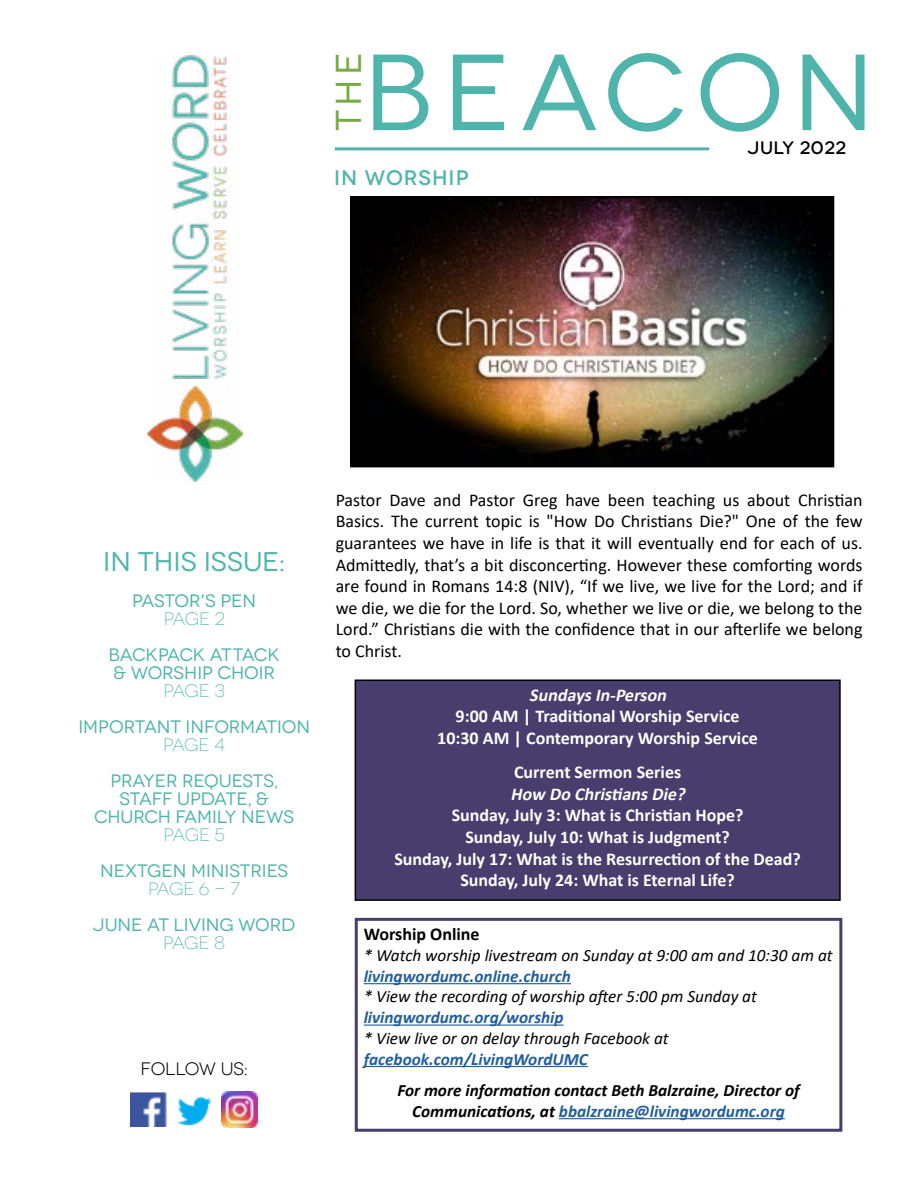
<style>
.page{position:relative;width:918px;height:1188px;background:#fff}
.page>*{position:absolute;margin:0;border:0;box-sizing:border-box;transform-origin:0 0}
.t1{font:108px "Novecentowide";letter-spacing:.09em;color:#4fb4ac}
.t2{font:36px "Novecentowide";color:#75ab43}
.t3{font:27px "Novecentowide";color:#4fb4ac}
.t4{font:500 21px "Novecentowide";letter-spacing:.05em;color:#4fb4ac}
.t5{font:18px/21.6px "Calibri";color:#000;text-align:justify}
.t6{font:700 18px/21.6px "Calibri";color:#fff;text-align:center}
.t7{font:18px/18px "Novecentowide";letter-spacing:-.01em;color:#4fb4ac}
.t8{font:italic 700 18px "Calibri";color:#fff}
.t9{font:300 18px "Novecentowide";letter-spacing:-.04em;color:#4fb4ac}
.t10{font:700 18px "Calibri";color:#000}
.t11{font:18px "Novecentowide";letter-spacing:-.015em;color:#000}
.t12{font:500 18px "Novecentowide";letter-spacing:.03em;color:#000}
.t13{font:italic 17.25px "Calibri";color:#000}
.t14{font:italic 700 17.25px/20.7px "Calibri";color:#000;text-align:center}
.t15{font:italic 700 17.25px "Calibri";color:#215e9e}
.s1{color:#215e9e}
</style>
<div class="page">
<img style="left:147px;top:54px;width:95px;height:428px">
<hr style="left:335px;top:147px;width:374px;height:3px;background:#4fb4ac">
<img style="left:130px;top:1093px;width:37px;height:34px">
<img style="left:177px;top:1091px;width:80px;height:37px">
<div style="left:355px;top:680px;width:485px;height:220px;background:#473e6e"></div>
<div style="left:355px;top:680px;width:486px;height:221px;border:2px solid #000101"></div>
<img style="left:353px;top:199px;width:478px;height:265px">
<div style="left:350px;top:196px;width:484px;height:271px;border:2px solid #000101"></div>
<hr style="left:364px;top:983px;width:207px;height:1px;background:#215e9e">
<hr style="left:364px;top:1025px;width:200px;height:1px;background:#215e9e">
<hr style="left:364px;top:1066px;width:224px;height:1px;background:#215e9e">
<hr style="left:559px;top:1118px;width:226px;height:1px;background:#215e9e">
<div style="left:355px;top:918px;width:487px;height:214px;border:3px solid #473e6e"></div>
<h1 class="t1" style="left:363px;top:29px;width:513px">BEACON</h1>
<h2 class="t2" style="left:327px;top:131px;width:81px;rotate:-90deg">THE</h2>
<p class="t4" style="left:334px;top:165px;width:136px">IN WORSHIP</p>
<p class="t12" style="left:748px;top:137px;width:100px">JULY 2022</p>
<h3 class="t3" style="left:103px;top:546px;width:183px">IN THIS ISSUE:</h3>
<p class="t7" style="left:132px;top:592px;width:125px">PASTOR'S PEN</p>
<p class="t9" style="left:164px;top:608px;width:62px">PAGE 2</p>
<p class="t7" style="left:109px;top:646px;width:173px">BACKPACK ATTACK &amp; WORSHIP CHOIR</p>
<p class="t9" style="left:163px;top:680px;width:63px">PAGE 3</p>
<p class="t7" style="left:78px;top:718px;width:233px">IMPORTANT INFORMATION</p>
<p class="t9" style="left:163px;top:734px;width:63px">PAGE 4</p>
<p class="t7" style="left:94px;top:772px;width:202px;text-align:center">PRAYER REQUESTS,<br>STAFF UPDATE, &amp;<br>CHURCH FAMILY NEWS</p>
<p class="t9" style="left:164px;top:824px;width:63px">PAGE 5</p>
<p class="t7" style="left:100px;top:862px;width:190px">NEXTGEN MINISTRIES</p>
<p class="t9" style="left:148px;top:878px;width:94px">PAGE 6 - 7</p>
<p class="t7" style="left:93px;top:916px;width:204px">JUNE AT LIVING WORD</p>
<p class="t9" style="left:163px;top:932px;width:63px">PAGE 8</p>
<p class="t11" style="left:141px;top:1059px;width:109px">FOLLOW US:</p>
<p class="t5" style="left:336px;top:489px;width:528px">Pastor Dave and Pastor Greg have been teaching us about Christian Basics. The current topic is "How Do Christians Die?" One of the few guarantees we have in life is that it will eventually end for each of us.<br>Admittedly, that’s a bit disconcerting. However these comforting words are found in Romans 14:8 (NIV), “If we live, we live for the Lord; and if we die, we die for the Lord. So, whether we live or die, we belong to the Lord.” Christians die with the confidence that in our afterlife we belong to Christ.</p>
<p class="t8" style="left:529px;top:682px;width:143px">SundaysIn-Person</p>
<p class="t6" style="left:437px;top:705px;width:322px">9:00 AM | Traditional Worship Service<br>10:30 AM | Contemporary Worship Service</p>
<p class="t6" style="left:514px;top:761px;width:169px">Current Sermon Series</p>
<p class="t8" style="left:511px;top:781px;width:180px">How Do ChristiansDie?</p>
<p class="t6" style="left:394px;top:804px;width:408px">Sunday, July 3: What is Christian Hope?<br>Sunday, July 10: What is Judgment?<br>Sunday, July 17: What is the Resurrection of the Dead?<br>Sunday, July 24: What is Eternal Life?</p>
<p class="t10" style="left:364px;top:922px;width:117px">Worship Online</p>
<p class="t13" style="left:364px;top:943px;width:470px">* Watch worship livestream on Sunday at 9:00 am and 10:30 am at</p>
<p class="t15" style="left:364px;top:964px;width:209px">livingwordumc.online.church</p>
<p class="t13" style="left:364px;top:985px;width:395px">* View the recording of worship after 5:00 pm Sunday at</p>
<p class="t15" style="left:364px;top:1005px;width:201px">livingwordumc.org/worship</p>
<p class="t13" style="left:364px;top:1026px;width:306px">* View live or on delay through Facebook at</p>
<p class="t15" style="left:364px;top:1047px;width:226px">facebook.com/LivingWordUMC</p>
<p class="t14" style="left:397px;top:1079px;width:404px">For more information contact Beth Balzraine, Director of<br>Communications, at <span class="s1">bbalzraine@livingwordumc.org</span></p>
</div>
